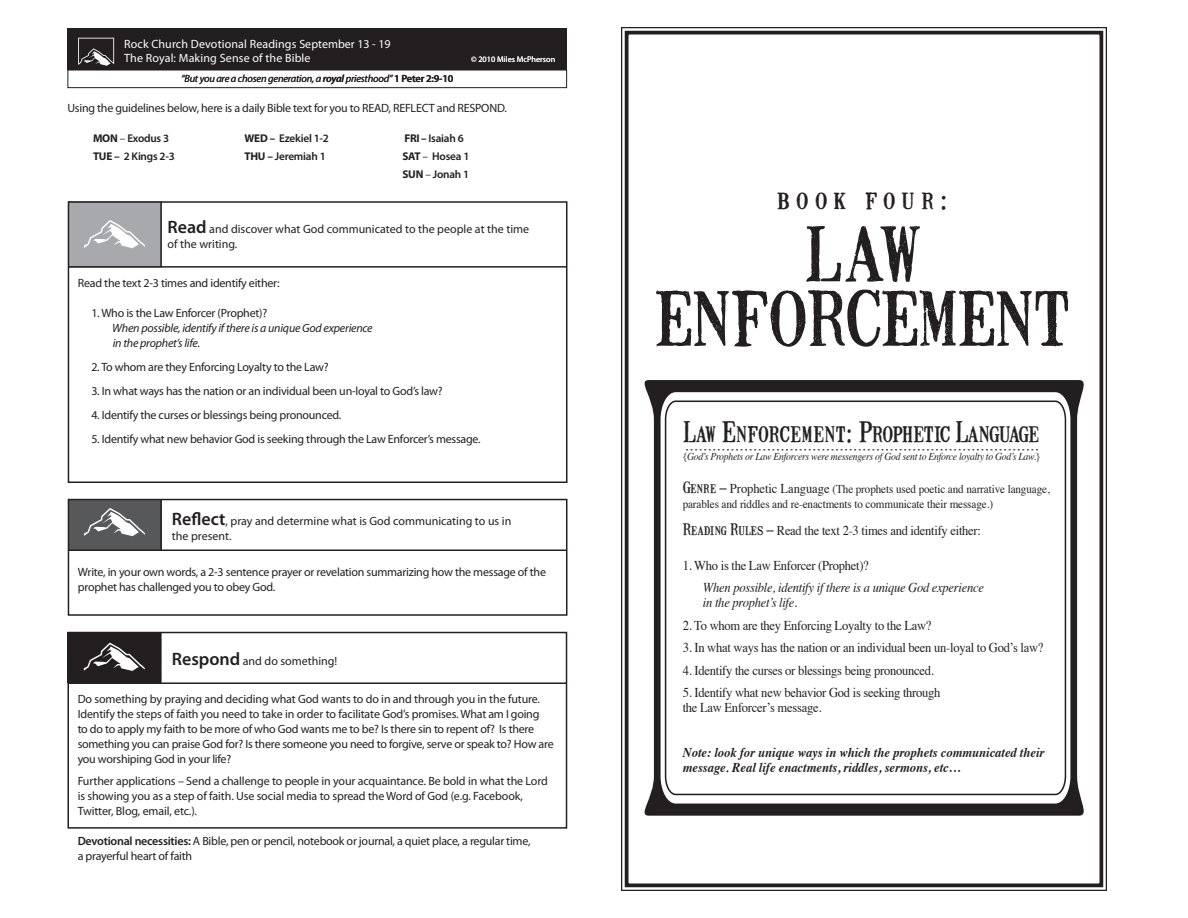
<style>
.page{position:relative;width:1188px;height:918px;background:#fff}
.page>*{position:absolute;margin:0;border:0;box-sizing:border-box;transform-origin:0 0}
.t1{font:70.5px/64.5px "Mailart Rubberstamp";letter-spacing:-.02em;color:#231f20;text-align:center}
.t2{font:28.05px "Mailart Rubberstamp";letter-spacing:.215em;color:#231f20}
.t3{font:27px "Mailart Rubberstamp";letter-spacing:-.025em;color:#231f20;scale:.91 1}
.t4{font:13.5px/15px "Times";letter-spacing:-.02em;color:#231f20;scale:.93 1}
.t5{font:italic 700 13.5px/15px "Times";color:#231f20;scale:.93 1}
.t6{font:italic 13.5px/15px "Times";letter-spacing:-.02em;color:#231f20;scale:.93 1}
.t7{font:12px/15px "Myriad Pro";letter-spacing:-.02em;color:#231f20}
.t8{font:12px/15px "Myriad Pro";color:#231f20}
.t9{font:12px/15px "Times";letter-spacing:-.01em;color:#231f20;scale:.93 1}
.t10{font:12px/13.5px "Myriad Pro";letter-spacing:.01em;color:#fff}
.t11{font:italic 12px/15px "Myriad Pro";letter-spacing:-.02em;color:#231f20}
.t12{font:600 11.25px/18px "Myriad Pro";letter-spacing:-.02em;color:#231f20}
.t13{font:italic 10.5px "Times";letter-spacing:-.025em;color:#231f20;scale:.92 1}
.t14{font:italic 10.5px "Myriad Pro";letter-spacing:-.02em;color:#231f20}
.t15{font:8.25px "Myriad Pro";color:#fff}
.s1{font-weight:600}
.s2{font-weight:600;font-style:normal}
.s3{font-weight:700}
.s4{font-weight:400}
.s5{font-weight:600;font-size:18px}
.s6{font-style:normal}
.s7{font-family:"Mailart Rubberstamp";font-size:15px}
.s8{font-size:13.5px}
</style>
<div class="page">
<div style="left:68px;top:28px;width:499px;height:42px;background:#231f20"></div>
<svg style="left:78px;top:38px;width:36px;height:28px"></svg>
<div style="left:68px;top:70px;width:499px;height:18px;border:1px solid #231f20"></div>
<svg style="left:621px;top:27px;width:486px;height:864px"></svg>
<div style="left:625px;top:31px;width:478px;height:856px;border:4px solid #231f20"></div>
<svg style="left:645px;top:380px;width:439px;height:436px"></svg>
<svg style="left:686px;top:449px;width:354px;height:1px"></svg>
<div style="left:68px;top:500px;width:93px;height:50px;background:#57585a"></div>
<svg style="left:84px;top:508px;width:61px;height:28px"></svg>
<div style="left:68px;top:201px;width:93px;height:66px;background:#a8a9ad"></div>
<svg style="left:84px;top:220px;width:61px;height:28px"></svg>
<div style="left:68px;top:633px;width:93px;height:50px;background:#231f20"></div>
<svg style="left:84px;top:643px;width:61px;height:28px"></svg>
<div style="left:68px;top:201px;width:499px;height:282px;border:2px solid #231f20"></div>
<div style="left:68px;top:499px;width:499px;height:117px;border:2px solid #231f20"></div>
<div style="left:68px;top:632px;width:499px;height:197px;border:2px solid #231f20"></div>
<hr style="left:160px;top:499px;width:2px;height:52px;background:#231f20">
<hr style="left:160px;top:202px;width:2px;height:65px;background:#231f20">
<hr style="left:160px;top:632px;width:2px;height:52px;background:#231f20">
<hr style="left:68px;top:266px;width:499px;height:2px;background:#231f20">
<hr style="left:68px;top:549px;width:499px;height:2px;background:#231f20">
<hr style="left:68px;top:682px;width:498px;height:2px;background:#231f20">
<p class="t10" style="left:124px;top:37px;width:268px">Rock Church Devotional Readings September 13 - 19<br>The Royal: Making Sense of the Bible</p>
<p class="t14" style="left:181px;top:72px;width:274px">“But you are a chosen generation, a <span class="s1">royal</span> priesthood” <span class="s2">1 Peter 2:9-10</span></p>
<p class="t15" style="left:471px;top:54px;width:86px">© 2010 Miles McPherson</p>
<p class="t7" style="left:68px;top:100px;width:441px">Using the guidelines below, here is a daily Bible text for you to READ, REFLECT and RESPOND.</p>
<p class="t12" style="left:402px;top:129px;width:68px"><span class="s3">FRI –</span> Isaiah 6<br><span class="s3">SAT</span> <span class="s4">–</span> Hosea 1<br><span class="s3">SUN</span> <span class="s4">–</span> Jonah 1</p>
<p class="t12" style="left:93px;top:129px;width:83px"><span class="s3">MON</span> <span class="s4">–</span> Exodus 3<br><span class="s3">TUE –</span> 2 Kings 2-3</p>
<p class="t12" style="left:245px;top:129px;width:86px"><span class="s3">WED –</span> Ezekiel 1-2<br><span class="s3">THU –</span> Jeremiah 1</p>
<p class="t8" style="left:168px;top:221px;width:363px"><span class="s5">Read</span> and discover what God communicated to the people at the time of the writing.</p>
<p class="t7" style="left:78px;top:276px;width:203px">Read the text 2-3 times and identify either:</p>
<p class="t7" style="left:91px;top:306px;width:177px">1. Who is the Law Enforcer (Prophet)?</p>
<p class="t11" style="left:112px;top:321px;width:262px">When possible, identify if there is a unique God experience in the prophet’s life.</p>
<p class="t7" style="left:91px;top:360px;width:239px">2. To whom are they Enforcing Loyalty to the Law?</p>
<p class="t7" style="left:91px;top:384px;width:353px">3. In what ways has the nation or an individual been un-loyal to God’s law?</p>
<p class="t7" style="left:91px;top:408px;width:252px">4. Identify the curses or blessings being pronounced.</p>
<p class="t7" style="left:91px;top:432px;width:391px">5. Identify what new behavior God is seeking through the Law Enforcer’s message.</p>
<p class="t8" style="left:172px;top:513px;width:341px"><span class="s5">Reflect</span>, pray and determine what is God communicating to us in the present.</p>
<p class="t7" style="left:78px;top:564px;width:470px">Write, in your own words, a 2-3 sentence prayer or revelation summarizing how the message of the prophet has challenged you to obey God.</p>
<p class="t8" style="left:172px;top:653px;width:167px"><span class="s5">Respond</span> and do something!</p>
<p class="t7" style="left:78px;top:691px;width:478px">Do something by praying and deciding what God wants to do in and through you in the future.<br>Identify the steps of faith you need to take in order to facilitate God’s promises. What am I going<br>to do to apply my faith to be more of who God wants me to be? Is there sin to repent of? Is there something you can praise God for? Is there someone you need to forgive, serve or speak to? How are you worshiping God in your life?</p>
<p class="t7" style="left:78px;top:773px;width:472px">Further applications – Send a challenge to people in your acquaintance. Be bold in what the Lord is showing you as a step of faith. Use social media to spread the Word of God (e.g. Facebook,<br>Twitter, Blog, email, etc.).</p>
<p class="t7" style="left:78px;top:834px;width:454px"><span class="s1">Devotional necessities:</span> A Bible, pen or pencil, notebook or journal, a quiet place, a regular time, a prayerful heart of faith</p>
<h2 class="t2" style="left:777px;top:179px;width:173px">book four:</h2>
<h1 class="t1" style="left:654px;top:220px;width:418px">LAW<br>ENFORCEMENT</h1>
<h3 class="t3" style="left:683px;top:414px;width:394px">Law Enforcement: Prophetic Language</h3>
<p class="t13" style="left:683px;top:448px;width:390px"><span class="s6">{</span>God’s Prophets or Law Enforcers were messengers of God sent to Enforce loyalty to God’s Law.<span class="s6">}</span></p>
<p class="t9" style="left:683px;top:481px;width:396px"><span class="s7">Genre –</span> <span class="s8">Prophetic Language</span> (The prophets used poetic and narrative language, parables and riddles and re-enactments to communicate their message.)</p>
<p class="t4" style="left:683px;top:522px;width:322px"><span class="s7">Reading Rules –</span> Read the text 2-3 times and identify either:</p>
<p class="t4" style="left:683px;top:557px;width:202px">1. Who is the Law Enforcer (Prophet)?</p>
<p class="t6" style="left:703px;top:580px;width:304px">When possible, identify if there is a unique God experience in the prophet’s life.</p>
<p class="t4" style="left:683px;top:617px;width:269px">2. To whom are they Enforcing Loyalty to the Law?</p>
<p class="t4" style="left:683px;top:639px;width:389px">3. In what ways has the nation or an individual been un-loyal to God’s law?</p>
<p class="t4" style="left:683px;top:662px;width:272px">4. Identify the curses or blessings being pronounced.</p>
<p class="t4" style="left:683px;top:684px;width:279px">5. Identify what new behavior God is seeking through the Law Enforcer’s message.</p>
<p class="t5" style="left:683px;top:744px;width:390px">Note: look for unique ways in which the prophets communicated their message. Real life enactments, riddles, sermons, etc…</p>
</div>
